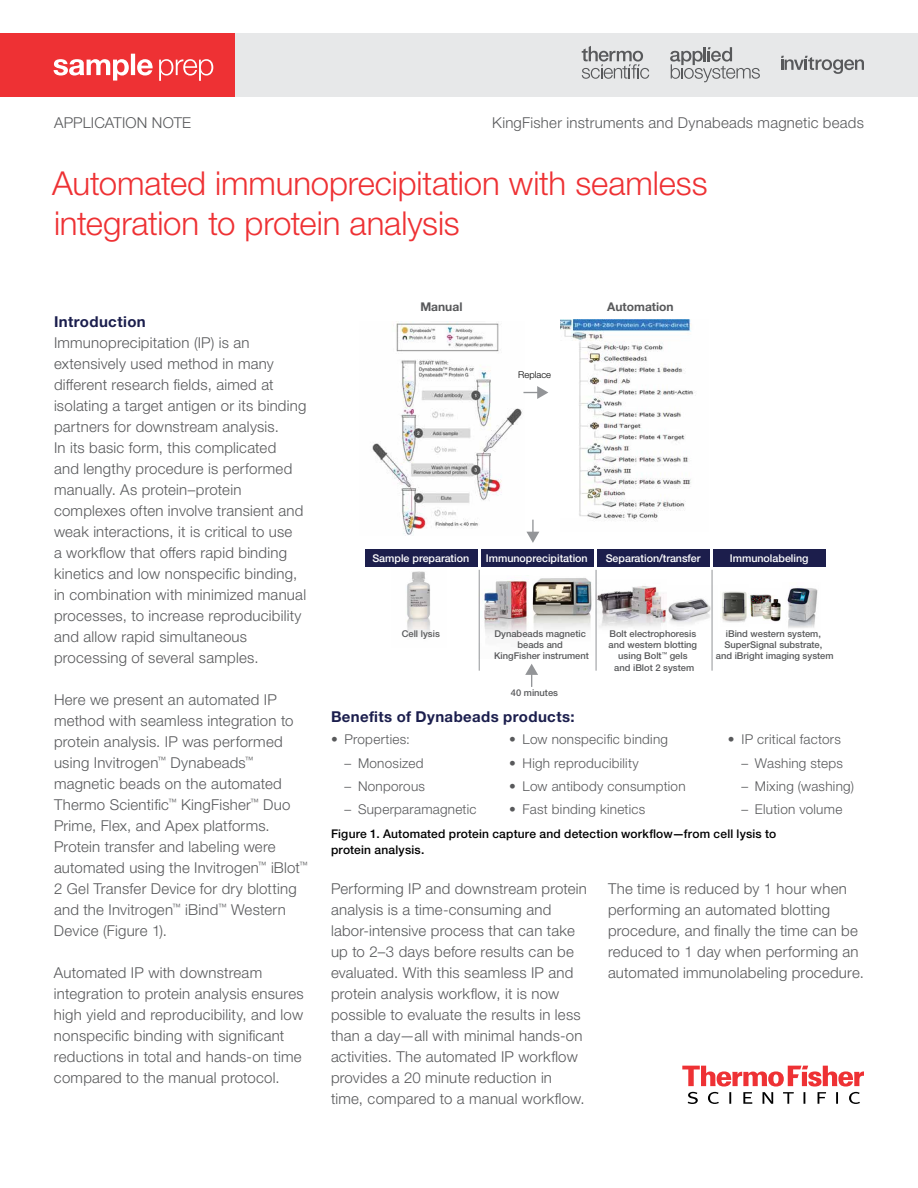
<style>
.page{position:relative;width:918px;height:1188px;background:#fff}
.page>*{position:absolute;margin:0;border:0;box-sizing:border-box;transform-origin:0 0}
.t1{font:300 33px/40.5px "Helvetica Neue LTW1 G";letter-spacing:-.005em;color:#ee3134}
.t2{font:300 15px/21px "Helvetica Neue LTW1 G";letter-spacing:.015em;color:#58595b}
.t3{font:700 15px "Helvetica Neue LTW1 G";letter-spacing:.025em;color:#1b1e4d}
.t4{font:300 13.5px "Helvetica Neue LTW1 G";letter-spacing:.02em;color:#58595b}
.t5{font:500 12px/15.8px "Helvetica Neue LTW1 G";letter-spacing:.02em;color:#000}
.t6{font:700 12px "Helvetica Neue LTW1 G";color:#58595b}
.t7{font:500 10.65px "Helvetica Neue LTW1 G";color:#fff}
.t8{font:500 9.3px/11.2px "Helvetica Neue LTW1 G";color:#58595b;text-align:center}
.t9{font:300 9.3px "Helvetica Neue LTW1 G";color:#000}
</style>
<div class="page">
<svg style="left:682px;top:1066px;width:182px;height:38px"></svg>
<div style="left:0;top:33px;width:918px;height:63px;background:#e2e3e4"></div>
<div style="left:0;top:33px;width:234px;height:63px;background:#ee3134"></div>
<svg style="left:54px;top:54px;width:159px;height:27px"></svg>
<svg style="left:781px;top:56px;width:83px;height:18px"></svg>
<svg style="left:670px;top:47px;width:90px;height:35px"></svg>
<svg style="left:582px;top:46px;width:67px;height:33px"></svg>
<img style="left:484px;top:580px;width:44px;height:60px">
<img style="left:532px;top:578px;width:60px;height:52px">
<img style="left:668px;top:586px;width:44px;height:44px">
<img style="left:597px;top:586px;width:70px;height:42px">
<img style="left:407px;top:571px;width:23px;height:65px">
<img style="left:372px;top:323px;width:150px;height:213px">
<div style="left:365px;top:550px;width:113px;height:17px;background:#1c1e4c"></div>
<div style="left:481px;top:550px;width:113px;height:17px;background:#1c1e4c"></div>
<div style="left:597px;top:550px;width:113px;height:17px;background:#1c1e4c"></div>
<div style="left:713px;top:550px;width:113px;height:17px;background:#1c1e4c"></div>
<svg style="left:523px;top:386px;width:25px;height:13px"></svg>
<svg style="left:526px;top:520px;width:13px;height:23px"></svg>
<svg style="left:525px;top:664px;width:13px;height:23px"></svg>
<img style="left:560px;top:320px;width:135px;height:201px">
<div style="left:557px;top:341px;width:21px;height:176px;background:#fff"></div>
<hr style="left:479px;top:570px;width:1px;height:101px;background:#939598">
<hr style="left:596px;top:570px;width:1px;height:101px;background:#939598">
<hr style="left:712px;top:570px;width:1px;height:101px;background:#939598">
<img style="left:720px;top:591px;width:27px;height:32px">
<img style="left:787px;top:588px;width:31px;height:40px">
<img style="left:749px;top:594px;width:32px;height:28px">
<p class="t2" style="left:54px;top:112px;width:139px">APPLICATION NOTE</p>
<p class="t2" style="left:492px;top:112px;width:373px">KingFisher instruments and Dynabeads magnetic beads</p>
<h1 class="t1" style="left:52px;top:162px;width:657px">Automated immunoprecipitation with seamless integration to protein analysis</h1>
<p class="t3" style="left:54px;top:312px;width:93px">Introduction</p>
<p class="t2" style="left:54px;top:332px;width:254px">Immunoprecipitation (IP) is an extensively used method in many different research fields, aimed at isolating a target antigen or its binding partners for downstream analysis.<br>In its basic form, this complicated<br>and lengthy procedure is performed manually. As protein–protein complexes often involve transient and weak interactions, it is critical to use<br>a workflow that offers rapid binding kinetics and low nonspecific binding, in combination with minimized manual processes, to increase reproducibility and allow rapid simultaneous processing of several samples.</p>
<p class="t2" style="left:54px;top:689px;width:255px">Here we present an automated IP method with seamless integration to protein analysis. IP was performed using Invitrogen<sup>™</sup> Dynabeads<sup>™ </sup>magnetic beads on the automated Thermo Scientific<sup>™</sup> KingFisher<sup>™</sup> Duo Prime, Flex, and Apex platforms.<br>Protein transfer and labeling were automated using the Invitrogen<sup>™</sup> iBlot<sup>™ </sup>2 Gel Transfer Device for dry blotting and the Invitrogen<sup>™</sup> iBind<sup>™</sup> Western Device (Figure 1).</p>
<p class="t2" style="left:54px;top:962px;width:251px">Automated IP with downstream integration to protein analysis ensures high yield and reproducibility, and low nonspecific binding with significant reductions in total and hands-on time compared to the manual protocol.</p>
<p class="t6" style="left:420px;top:299px;width:44px">Manual</p>
<p class="t9" style="left:518px;top:369px;width:34px">Replace</p>
<p class="t6" style="left:607px;top:299px;width:68px">Automation</p>
<p class="t7" style="left:372px;top:551px;width:98px">Sample preparation</p>
<p class="t7" style="left:486px;top:551px;width:104px">Immunoprecipitation</p>
<p class="t7" style="left:606px;top:551px;width:97px">Separation/transfer</p>
<p class="t7" style="left:730px;top:551px;width:80px">Immunolabeling</p>
<p class="t8" style="left:402px;top:628px;width:40px">Cell lysis</p>
<p class="t8" style="left:494px;top:628px;width:96px">Dynabeads magnetic beads and<br>KingFisher instrument</p>
<p class="t8" style="left:511px;top:687px;width:49px">40 minutes</p>
<p class="t3" style="left:331px;top:707px;width:245px">Benefits of Dynabeads products:</p>
<p class="t8" style="left:609px;top:628px;width:90px">Bolt electrophoresis and western blotting using Bolt<sup>™</sup> gels<br>and iBlot 2 system</p>
<p class="t8" style="left:716px;top:628px;width:119px">iBind western system,<br>SuperSignal substrate,<br>and iBright imaging system</p>
<p class="t4" style="left:331px;top:731px;width:81px">• Properties:</p>
<p class="t4" style="left:345px;top:755px;width:80px">– Monosized</p>
<p class="t4" style="left:345px;top:778px;width:82px">– Nonporous</p>
<p class="t4" style="left:345px;top:801px;width:134px">– Superparamagnetic</p>
<p class="t4" style="left:509px;top:731px;width:160px">• Low nonspecific binding</p>
<p class="t4" style="left:509px;top:755px;width:131px">• High reproducibility</p>
<p class="t4" style="left:509px;top:778px;width:178px">• Low antibody consumption</p>
<p class="t4" style="left:509px;top:801px;width:138px">• Fast binding kinetics</p>
<p class="t4" style="left:728px;top:731px;width:114px">• IP critical factors</p>
<p class="t4" style="left:741px;top:755px;width:103px">– Washing steps</p>
<p class="t4" style="left:741px;top:778px;width:114px">– Mixing (washing)</p>
<p class="t4" style="left:741px;top:801px;width:102px">– Elution volume</p>
<p class="t5" style="left:331px;top:826px;width:447px">Figure 1. Automated protein capture and detection workflow—from cell lysis to protein analysis.</p>
<p class="t2" style="left:331px;top:878px;width:257px">Performing IP and downstream protein analysis is a time-consuming and labor-intensive process that can take up to 2–3 days before results can be evaluated. With this seamless IP and protein analysis workflow, it is now possible to evaluate the results in less than a day—all with minimal hands-on activities. The automated IP workflow provides a 20 minute reduction in time, compared to a manual workflow.</p>
<p class="t2" style="left:608px;top:878px;width:257px">The time is reduced by 1 hour when performing an automated blotting procedure, and finally the time can be reduced to 1 day when performing an automated immunolabeling procedure.</p>
</div>
